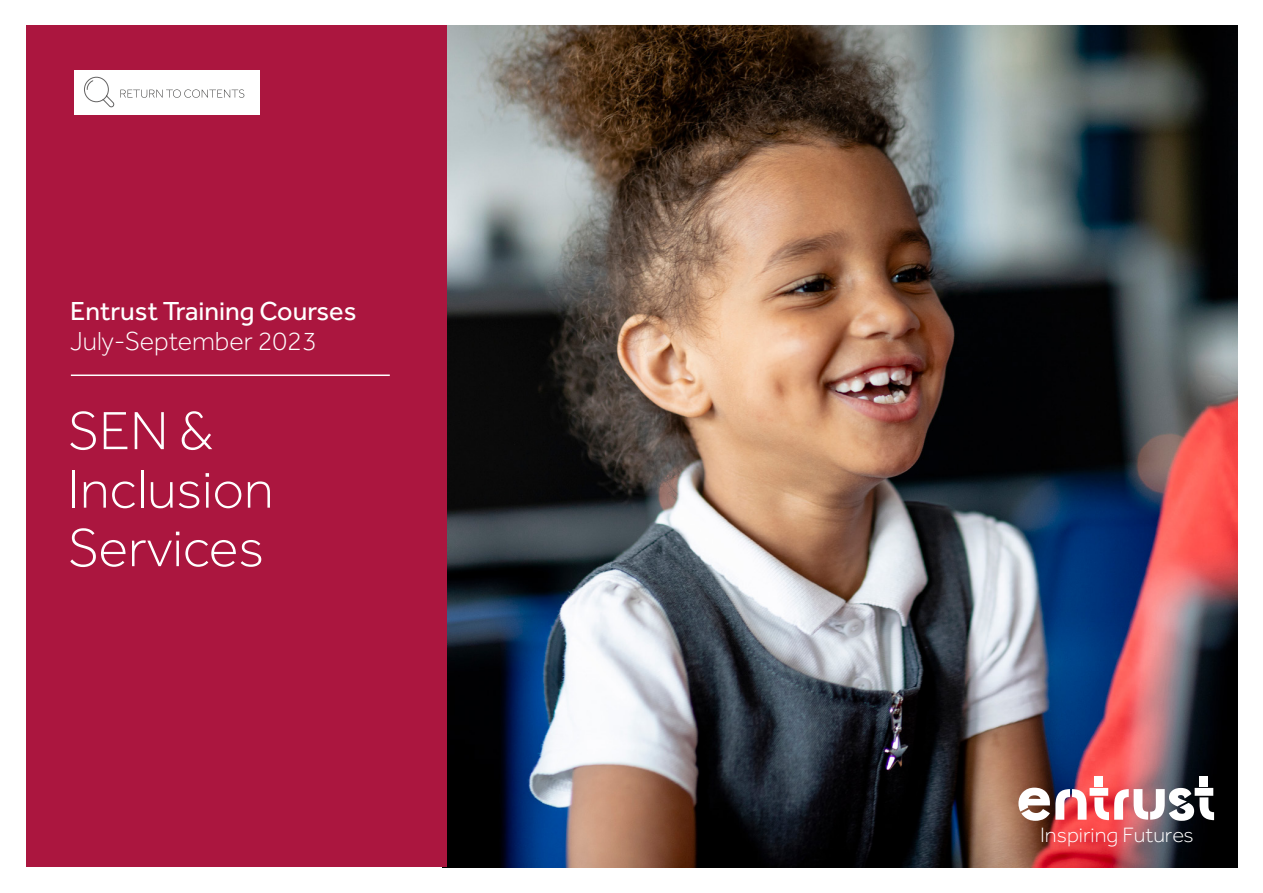
<style>
.page{position:relative;width:1263px;height:893px;background:#fff}
.page>*{position:absolute;margin:0;border:0;box-sizing:border-box;transform-origin:0 0}
.t1{font:300 55.5px/58.5px "Effra";color:#fff}
.t2{font:27px "Effra";color:#fff}
.t3{font:300 27px "Effra";color:#fff}
.t4{font:300 21.45px "Effra";color:#fff}
</style>
<div class="page">
<img style="left:446px;top:26px;width:791px;height:841px">
<div style="left:26px;top:26px;width:420px;height:841px;background:#ab163f"></div>
<hr style="left:71px;top:374px;width:319px;height:2px;background:#fff">
<div style="left:1094px;top:776px;width:9px;height:10px;background:#fff"></div>
<div style="left:1199px;top:776px;width:9px;height:10px;background:#fff"></div>
<img style="left:1018px;top:788px;width:196px;height:33px">
<div style="left:74px;top:70px;width:186px;height:45px;background:#fff"></div>
<svg style="left:84px;top:76px;width:160px;height:32px"></svg>
<p class="t2" style="left:70px;top:295px;width:288px">Entrust Training Courses</p>
<p class="t3" style="left:70px;top:325px;width:248px">July-September 2023</p>
<h1 class="t1" style="left:68px;top:401px;width:207px">SEN &amp;<br>Inclusion<br>Services</h1>
<p class="t4" style="left:1040px;top:822px;width:155px">Inspiring Futures</p>
</div>
